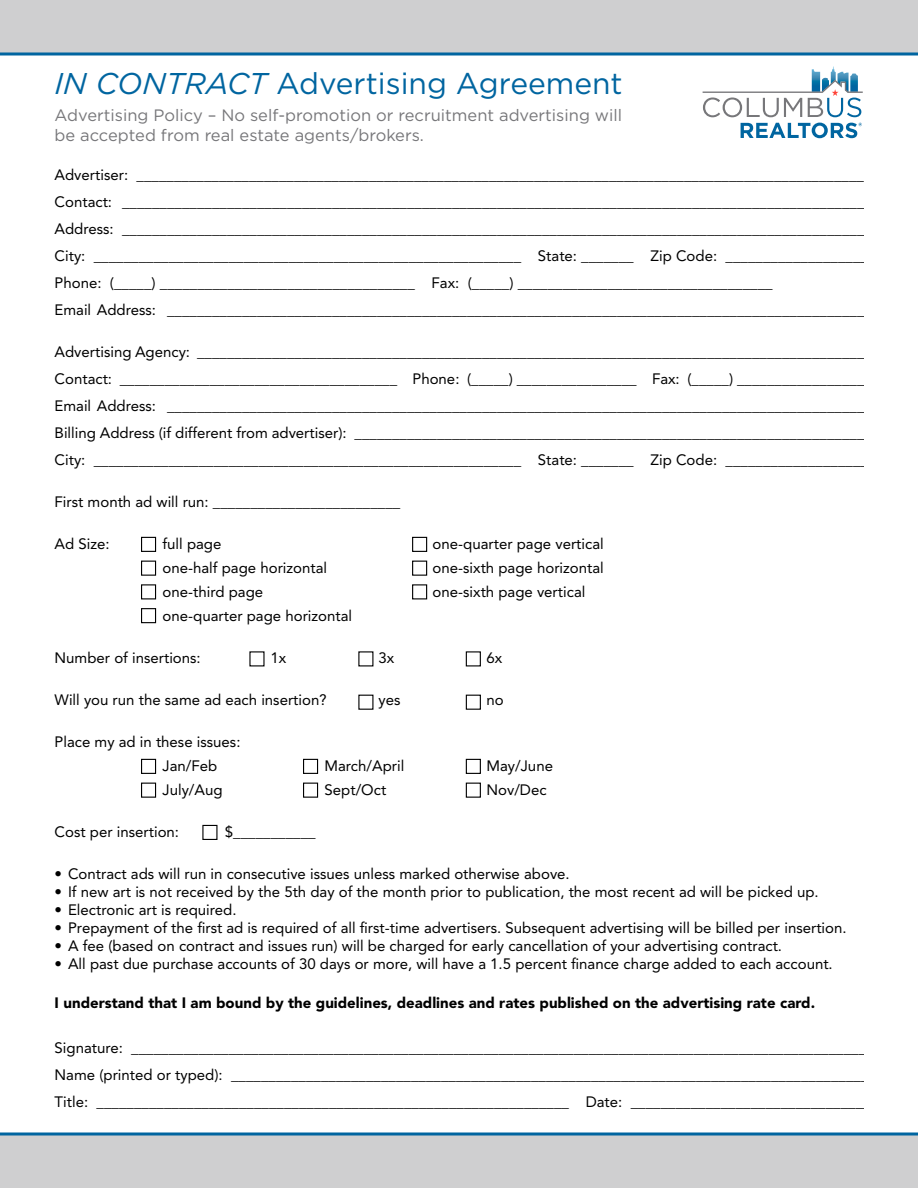
<style>
.page{position:relative;width:918px;height:1188px;background:#fff}
.page>*{position:absolute;margin:0;border:0;box-sizing:border-box;transform-origin:0 0}
.t1{font:30px "Gotham";color:#0065a0}
.t2{font:16.5px/19.5px "Gotham";color:#77777a}
.t3{font:15px/27px "Avenir";color:#000}
.t4{font:900 15px "Avenir";color:#000}
.s1{font-style:italic}
</style>
<div class="page">
<div style="left:1px;top:0;width:917px;height:54px;background:#cfcfd0"></div>
<div style="left:141px;top:561px;width:15px;height:15px;border:1px solid #000"></div>
<div style="left:141px;top:537px;width:15px;height:15px;border:1px solid #000"></div>
<div style="left:141px;top:584px;width:15px;height:15px;border:1px solid #000"></div>
<div style="left:141px;top:608px;width:15px;height:15px;border:1px solid #000"></div>
<div style="left:412px;top:561px;width:15px;height:15px;border:1px solid #000"></div>
<div style="left:412px;top:537px;width:15px;height:15px;border:1px solid #000"></div>
<div style="left:412px;top:584px;width:15px;height:15px;border:1px solid #000"></div>
<div style="left:1px;top:1134px;width:917px;height:54px;background:#cfcfd0"></div>
<div style="left:466px;top:651px;width:15px;height:15px;border:1px solid #000"></div>
<div style="left:466px;top:695px;width:15px;height:15px;border:1px solid #000"></div>
<div style="left:141px;top:759px;width:15px;height:15px;border:1px solid #000"></div>
<div style="left:141px;top:783px;width:15px;height:15px;border:1px solid #000"></div>
<div style="left:303px;top:759px;width:15px;height:15px;border:1px solid #000"></div>
<div style="left:303px;top:783px;width:15px;height:15px;border:1px solid #000"></div>
<div style="left:466px;top:759px;width:15px;height:15px;border:1px solid #000"></div>
<div style="left:466px;top:783px;width:15px;height:15px;border:1px solid #000"></div>
<svg style="left:0;top:52px;width:918px;height:4px;background:#3985b1"></svg>
<svg style="left:0;top:1132px;width:918px;height:4px;background:#3985b1"></svg>
<svg style="left:741px;top:123px;width:121px;height:15px"></svg>
<svg style="left:703px;top:66px;width:160px;height:51px"></svg>
<div style="left:202px;top:825px;width:15px;height:15px;border:1px solid #000"></div>
<h1 class="t1" style="left:55px;top:67px;width:570px"><span class="s1">IN CONTRACT</span> Advertising Agreement</h1>
<p class="t2" style="left:55px;top:106px;width:569px">Advertising Policy – No self-promotion or recruitment advertising will be accepted from real estate agents/brokers.</p>
<p class="t3" style="left:55px;top:162px;width:815px">Advertiser: _________________________________________________________________________________________________ Contact: ___________________________________________________________________________________________________ Address: ___________________________________________________________________________________________________ City: _________________________________________________________ State: _______ Zip Code: ___________________ Phone: (_____) __________________________________ Fax: (_____) __________________________________<br>Email Address: _____________________________________________________________________________________________</p>
<p class="t3" style="left:55px;top:339px;width:815px">Advertising Agency: _________________________________________________________________________________________ Contact: _____________________________________ Phone: (_____) ________________ Fax: (_____) _________________ Email Address: _____________________________________________________________________________________________ Billing Address (if different from advertiser): ____________________________________________________________________ City: _________________________________________________________ State: _______ Zip Code: ___________________</p>
<p class="t3" style="left:55px;top:489px;width:347px">First month ad will run: _________________________</p>
<p class="t3" style="left:55px;top:531px;width:57px">Ad Size:</p>
<p class="t3" style="left:163px;top:531px;width:60px">full page</p>
<p class="t3" style="left:433px;top:531px;width:173px">one-quarter page vertical</p>
<p class="t3" style="left:163px;top:555px;width:166px">one-half page horizontal</p>
<p class="t3" style="left:433px;top:555px;width:173px">one-sixth page horizontal</p>
<p class="t3" style="left:163px;top:579px;width:102px">one-third page</p>
<p class="t3" style="left:433px;top:579px;width:154px">one-sixth page vertical</p>
<p class="t3" style="left:163px;top:603px;width:191px">one-quarter page horizontal</p>
<p class="t3" style="left:55px;top:645px;width:148px">Number of insertions:</p>
<p class="t3" style="left:271px;top:645px;width:17px">1x</p>
<p class="t3" style="left:379px;top:645px;width:17px">3x</p>
<p class="t3" style="left:487px;top:645px;width:17px">6x</p>
<p class="t3" style="left:55px;top:687px;width:274px">Will you run the same ad each insertion?</p>
<p class="t3" style="left:379px;top:687px;width:23px">yes</p>
<p class="t3" style="left:487px;top:687px;width:19px">no</p>
<p class="t3" style="left:163px;top:730px;width:79px;line-height:24px;text-indent:-108px">Place my ad in these issues:<br>Jan/Feb</p>
<p class="t3" style="left:325px;top:753px;width:81px">March/April</p>
<p class="t3" style="left:487px;top:753px;width:68px">May/June</p>
<p class="t3" style="left:163px;top:777px;width:62px">July/Aug</p>
<p class="t3" style="left:325px;top:777px;width:63px">Sept/Oct</p>
<p class="t3" style="left:487px;top:777px;width:62px">Nov/Dec</p>
<p class="t3" style="left:55px;top:819px;width:126px">Cost per insertion:</p>
<p class="t3" style="left:225px;top:819px;width:92px">$___________</p>
<p class="t3" style="left:55px;top:861px;width:517px">• Contract ads will run in consecutive issues unless marked otherwise above.</p>
<p class="t3" style="left:55px;top:879px;width:766px">• If new art is not received by the 5th day of the month prior to publication, the most recent ad will be picked up.</p>
<p class="t3" style="left:55px;top:897px;width:183px">• Electronic art is required.</p>
<p class="t3" style="left:55px;top:915px;width:794px">• Prepayment of the first ad is required of all first-time advertisers. Subsequent advertising will be billed per insertion.</p>
<p class="t3" style="left:55px;top:933px;width:729px">• A fee (based on contract and issues run) will be charged for early cancellation of your advertising contract.</p>
<p class="t3" style="left:55px;top:951px;width:780px">• All past due purchase accounts of 30 days or more, will have a 1.5 percent finance charge added to each account.</p>
<p class="t4" style="left:55px;top:994px;width:762px">I understand that I am bound by the guidelines, deadlines and rates published on the advertising rate card.</p>
<p class="t3" style="left:55px;top:1035px;width:818px">Signature: __________________________________________________________________________________________________<br>Name (printed or typed): _____________________________________________________________________________________<br>Title: _______________________________________________________________ Date: ________________________________</p>
</div>
